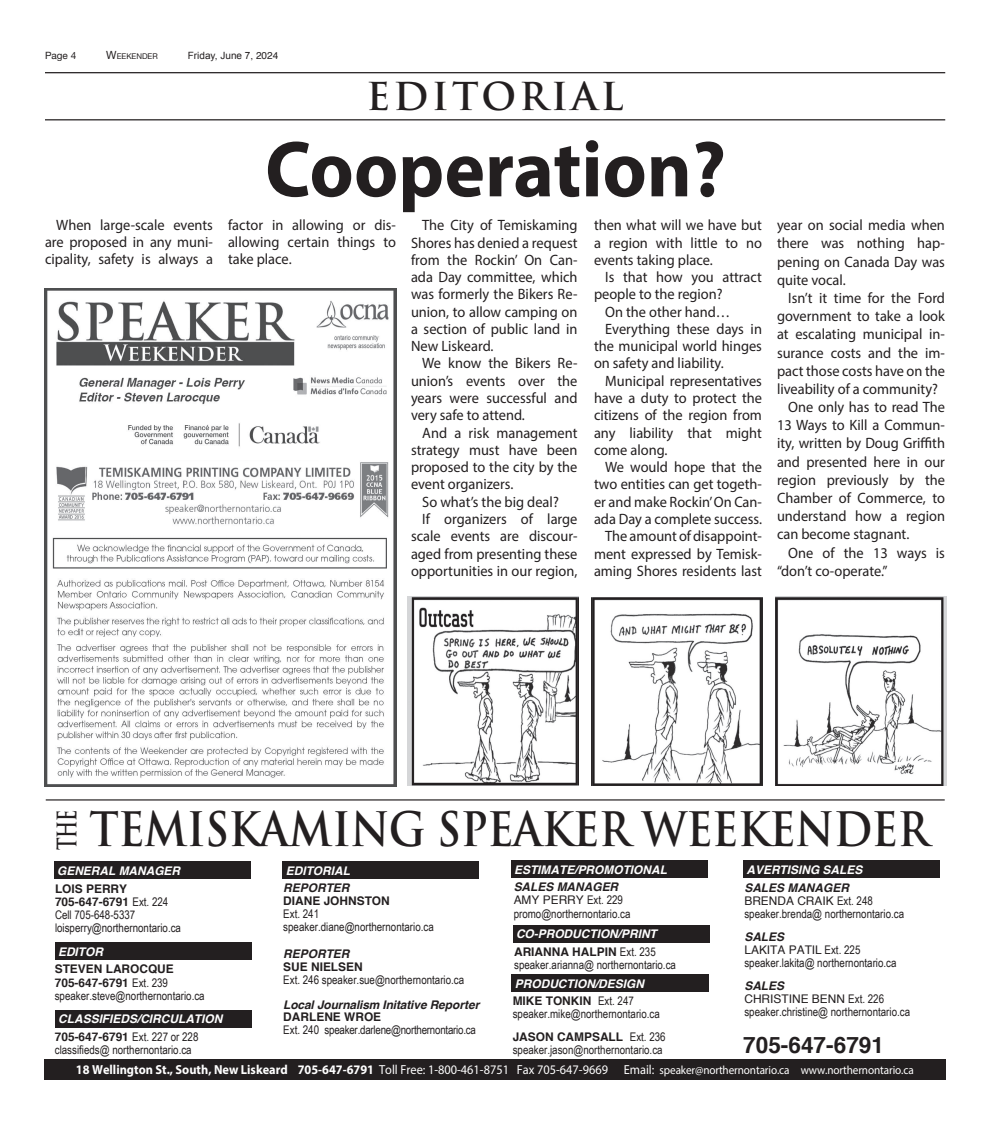
<style>
.page{position:relative;width:990px;height:1125px;background:#fff}
.page>*{position:absolute;margin:0;border:0;box-sizing:border-box;transform-origin:0 0}
.t1{font:700 80px "Myriad Pro";color:#231f20;scale:.96 1}
.t2{font:700 46.25px "Trajan Pro";letter-spacing:-.01em;color:#231f20;scale:.9 1}
.t3{font:700 37.5px "Trajan Pro";letter-spacing:.09em;color:#231f20}
.t4{font:700 26.25px "Trajan Pro";color:#231f20;scale:.67 1}
.t5{font:700 22.62px "Helvetica";color:#231f20}
.t6{font:15px/17.2px "Myriad Pro";color:#231f20;text-align:justify;scale:.96 1}
.t7{font:11.88px/13.1px "Arial Narrow";color:#231f20}
.t8{font:11.88px "Myriad Pro";letter-spacing:-.01em;color:#fff;scale:.94 1}
.t9{font:italic 700 11.88px "Helvetica";color:#fff}
.t10{font:italic 700 11.88px/11.9px "Helvetica";color:#231f20}
.t11{font:700 11.88px/13.1px "Helvetica";color:#231f20}
.t12{font:11.88px "Arial Narrow";letter-spacing:-.02em;color:#231f20}
.t13{font:10px "Arial";color:#231f20}
.t14{font:10px "Helvetica Neue";color:#231f20}
.t15{font:7.88px "Helvetica Neue";color:#231f20}
.s1{font-size:11.25px}
.s2{font-family:"Helvetica"}
.s3{font-family:"Helvetica";font-weight:700}
.s4{font-family:"Arial Narrow";font-weight:400}
.s5{font-style:normal}
.s6{font-weight:700;font-size:13.12px}
.s7{font-size:13.12px}
</style>
<div class="page">
<img style="left:45px;top:288px;width:351px;height:498px">
<div style="left:44px;top:1059px;width:901px;height:21px;background:#231f20"></div>
<hr style="left:46px;top:799px;width:899px;height:2px;background:#231f20">
<div style="left:283px;top:862px;width:196px;height:17px;background:#231f20"></div>
<div style="left:54px;top:862px;width:196px;height:17px;background:#231f20"></div>
<div style="left:55px;top:943px;width:196px;height:17px;background:#231f20"></div>
<div style="left:743px;top:861px;width:197px;height:17px;background:#231f20"></div>
<div style="left:511px;top:861px;width:196px;height:17px;background:#231f20"></div>
<div style="left:513px;top:925px;width:196px;height:18px;background:#231f20"></div>
<div style="left:512px;top:975px;width:197px;height:17px;background:#231f20"></div>
<div style="left:55px;top:1010px;width:197px;height:17px;background:#231f20"></div>
<hr style="left:45px;top:72px;width:900px;height:1px;background:#231f20">
<hr style="left:45px;top:119px;width:900px;height:1px;background:#231f20">
<img style="left:408px;top:596px;width:171px;height:190px">
<img style="left:592px;top:597px;width:171px;height:189px">
<img style="left:775px;top:596px;width:172px;height:190px">
<p class="t14" style="left:45px;top:49px;width:33px">Page 4</p>
<p class="t15" style="left:106px;top:51px;width:53px"><span class="s1">W</span>EEKENDER</p>
<p class="t13" style="left:188px;top:49px;width:92px">Friday, June 7, <span class="s2">2024</span></p>
<p class="t3" style="left:367px;top:73px;width:259px">EDITORIAL</p>
<p class="t1" style="left:265px;top:117px;width:482px">Cooperation?</p>
<p class="t6" style="left:45px;top:217px;width:177px;line-height:16.9px;text-indent:11px">When large-scale events are proposed in any muni&shy;cipality, safety is always a</p>
<p class="t6" style="left:228px;top:217px;width:177px;line-height:16.9px">factor in allowing or dis&shy;allowing certain things to take place.</p>
<p class="t6" style="left:411px;top:216px;width:175px;text-indent:11px">The City of Temiskaming Shores has denied a request from the Rockin’ On Can&shy;ada Day committee, which was formerly the Bikers Re&shy;union, to allow camping on a section of public land in New Liskeard.</p>
<p class="t6" style="left:411px;top:355px;width:175px;text-indent:11px">We know the Bikers Re&shy;union’s events over the years were successful and very safe to attend.</p>
<p class="t6" style="left:411px;top:424px;width:175px;text-indent:11px">And a risk management strategy must have been proposed to the city by the event organizers.</p>
<p class="t6" style="left:422px;top:493px;width:144px">So what’s the big deal?</p>
<p class="t6" style="left:411px;top:510px;width:175px;text-indent:11px">If organizers of large scale events are discour&shy;aged from presenting these opportunities in our region,</p>
<p class="t6" style="left:594px;top:216px;width:177px">then what will we have but a region with little to no events taking place.</p>
<p class="t6" style="left:594px;top:268px;width:176px;text-indent:11px">Is that how you attract people to the region?</p>
<p class="t6" style="left:605px;top:303px;width:132px">On the other hand…</p>
<p class="t6" style="left:594px;top:320px;width:177px;text-indent:11px">Everything these days in the municipal world hinges on safety and liability.</p>
<p class="t6" style="left:594px;top:372px;width:177px;text-indent:11px">Municipal representatives have a duty to protect the citizens of the region from any liability that might come along.</p>
<p class="t6" style="left:594px;top:458px;width:177px;text-indent:11px">We would hope that the two entities can get togeth&shy;er and make Rockin’ On Can&shy;ada Day a complete success.</p>
<p class="t6" style="left:594px;top:527px;width:177px;text-indent:11px">The amount of disappoint&shy;ment expressed by Temisk&shy;aming Shores residents last</p>
<p class="t6" style="left:777px;top:216px;width:177px;line-height:18.1px">year on social media when there was nothing hap&shy;pening on Canada Day was quite vocal.</p>
<p class="t6" style="left:777px;top:289px;width:177px;line-height:18.1px;text-indent:11px">Isn’t it time for the Ford government to take a look at escalating municipal in&shy;surance costs and the im&shy;pact those costs have on the liveability of a community?</p>
<p class="t6" style="left:777px;top:398px;width:177px;line-height:18.1px;text-indent:11px">One only has to read The 13 Ways to Kill a Commun&shy;ity, written by Doug Griffith and presented here in our region previously by the Chamber of Commerce, to understand how a region can become stagnant.</p>
<p class="t6" style="left:777px;top:543px;width:177px;line-height:18.1px;text-indent:11px">One of the 13 ways is “don’t co-operate.”</p>
<p class="t4" style="left:51px;top:850px;width:62px;rotate:-90deg">THE</p>
<p class="t2" style="left:89px;top:801px;width:934px">TEMISKAMING SPEAKER WEEKENDER</p>
<p class="t9" style="left:57px;top:861px;width:125px">GENERAL MANAGER</p>
<p class="t9" style="left:286px;top:861px;width:66px">EDITORIAL</p>
<p class="t7" style="left:55px;top:882px;width:128px"><span class="s3">LOIS PERRY<br>705-647-6791</span> Ext. 224<br>Cell 705-648-5337 loisperry@northernontario.ca</p>
<p class="t9" style="left:58px;top:942px;width:46px">EDITOR</p>
<p class="t11" style="left:55px;top:963px;width:121px">STEVEN LAROCQUE</p>
<p class="t11" style="left:55px;top:976px;width:115px">705-647-6791 <span class="s4">Ext. 239</span></p>
<p class="t7" style="left:55px;top:988px;width:151px">speaker.steve@northernontario.ca</p>
<p class="t9" style="left:58px;top:1009px;width:166px">CLASSIFIEDS/CIRCULATION</p>
<p class="t7" style="left:55px;top:1030px;width:145px"><span class="s3">705-647-6791</span> Ext. 227 or 228 classifieds@ northernontario.ca</p>
<p class="t10" style="left:283px;top:882px;width:68px">REPORTER</p>
<p class="t11" style="left:283px;top:895px;width:108px">DIANE JOHNSTON<br><span class="s4">Ext. 241</span></p>
<p class="t7" style="left:283px;top:920px;width:152px">speaker.diane@northernontario.ca</p>
<p class="t10" style="left:283px;top:947px;width:68px">REPORTER</p>
<p class="t7" style="left:283px;top:959px;width:182px"><span class="s3">SUE NIELSEN<br></span>Ext. 246 speaker.sue@northernontario.ca</p>
<p class="t10" style="left:283px;top:999px;width:197px">Local Journalism Initative Reporter<br><span class="s5">DARLENE WROE</span></p>
<p class="t12" style="left:283px;top:1021px;width:194px">Ext. 240 speaker.darlene@northernontario.ca</p>
<p class="t9" style="left:514px;top:860px;width:154px">ESTIMATE/PROMOTIONAL</p>
<p class="t10" style="left:514px;top:881px;width:106px">SALES MANAGER</p>
<p class="t7" style="left:514px;top:893px;width:118px"><span class="s2">AMY PERRY</span> Ext. 229 promo@northernontario.ca</p>
<p class="t9" style="left:516px;top:924px;width:142px">CO-PRODUCTION/PRINT</p>
<p class="t7" style="left:514px;top:945px;width:163px"><span class="s3">ARIANNA HALPIN</span> Ext. 235 speaker.arianna@ northernontario.ca</p>
<p class="t9" style="left:515px;top:974px;width:131px">PRODUCTION/DESIGN</p>
<p class="t7" style="left:513px;top:994px;width:149px"><span class="s3">MIKE TONKIN</span> Ext. 247 speaker.mike@northernontario.ca</p>
<p class="t7" style="left:513px;top:1030px;width:154px"><span class="s3">JASON CAMPSALL</span> Ext. 236 speaker.jason@northernontario.ca</p>
<p class="t9" style="left:747px;top:860px;width:117px">AVERTISING SALES</p>
<p class="t10" style="left:744px;top:882px;width:106px">SALES MANAGER</p>
<p class="t7" style="left:744px;top:894px;width:161px"><span class="s2">BRENDA CRAIK</span> Ext. 248 speaker.brenda@ northernontario.ca</p>
<p class="t10" style="left:744px;top:931px;width:41px">SALES</p>
<p class="t7" style="left:744px;top:943px;width:154px"><span class="s2">LAKITA PATIL</span> Ext. 225 speaker.lakita@ northernontario.ca</p>
<p class="t10" style="left:744px;top:979px;width:41px">SALES</p>
<p class="t7" style="left:744px;top:991px;width:167px"><span class="s2">CHRISTINE BENN</span> Ext. 226 speaker.christine@ northernontario.ca</p>
<p class="t5" style="left:743px;top:1027px;width:142px">705-647-6791</p>
<p class="t8" style="left:76px;top:1063px;width:893px"><span class="s6">18 Wellington St., South, New Liskeard 705-647-6791</span> <span class="s7">Toll Free: 1-800-461-8751 Fax 705-647-9669 Email:</span> speaker@northernontario.ca www.northernontario.ca</p>
</div>
